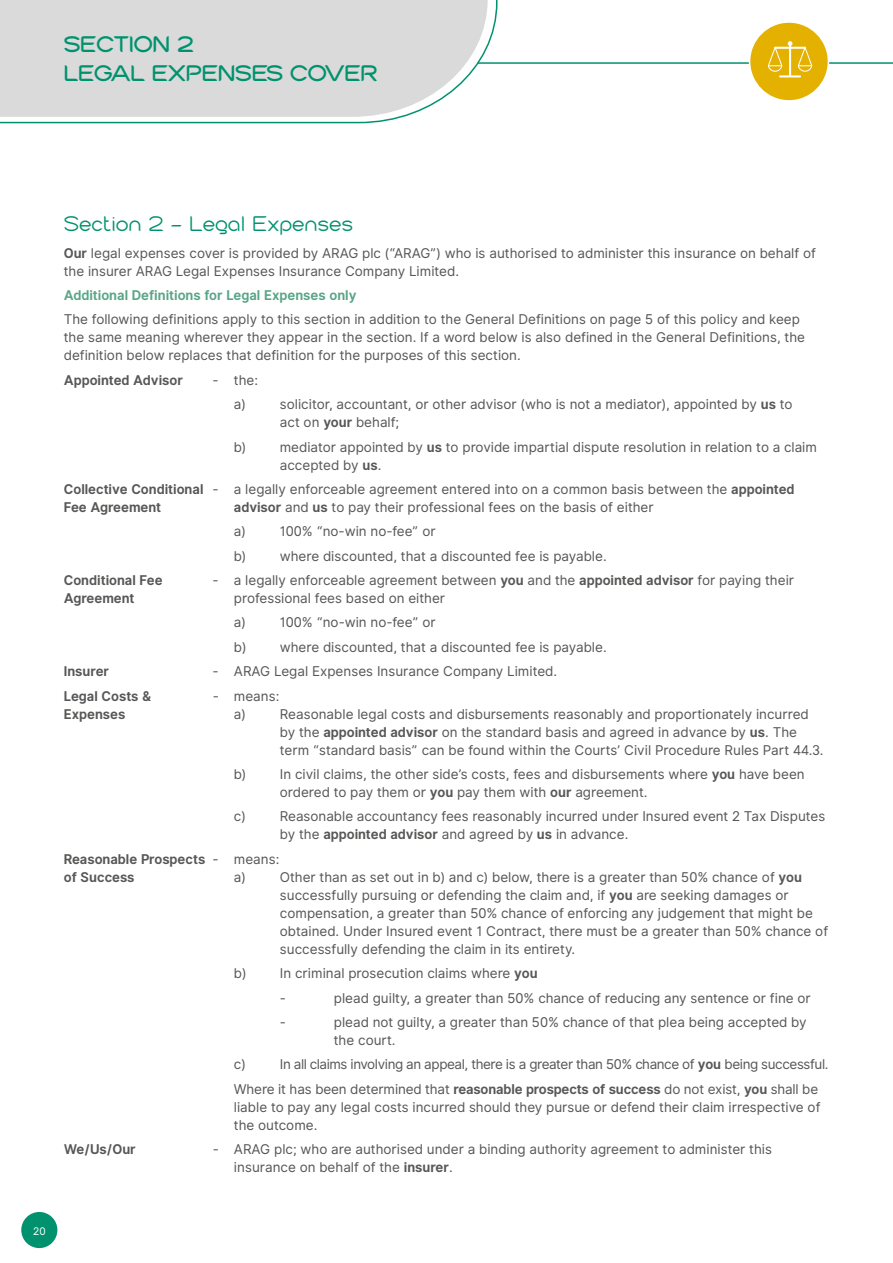
<style>
.page{position:relative;width:893px;height:1263px;background:#fff}
.page>*{position:absolute;margin:0;border:0;box-sizing:border-box;transform-origin:0 0}
.t1{font:700 24px/28.8px "Cabourg";letter-spacing:-.01em;color:#00926e}
.t2{font:22.5px "Cabourg";color:#00926e}
.t3{font:13.5px/18px "Inter UI";color:#575756}
.t4{font:13.5px/24.5px "Inter UI";letter-spacing:-.03em;color:#575756}
.t5{font:700 13.5px/18px "Inter UI";color:#575756}
.t6{font:700 13.5px "Inter UI";color:#59a588}
.t7{font:10.5px "Inter UI";color:#fff}
.s1{font-weight:700}
.s2{font-weight:400}
</style>
<div class="page">
<div style="left:21px;top:1212px;width:36px;height:36px;background:#00926e;border-radius:50%"></div>
<svg style="left:0;top:0;width:498px;height:124px;background:#dbdddc"></svg>
<hr style="left:478px;top:62px;width:415px;height:2px;background:#00926e">
<div style="left:750px;top:22px;width:78px;height:79px;background:#e4b100;border-radius:50%"></div>
<div style="left:749px;top:21px;width:80px;height:81px;border:2px solid #fff;border-radius:50%"></div>
<svg style="left:768px;top:41px;width:44px;height:36px"></svg>
<h1 class="t1" style="left:64px;top:30px;width:315px">SECTION 2<br>LEGAL EXPENSES COVER</h1>
<h2 class="t2" style="left:64px;top:213px;width:291px">Section 2 - Legal Expenses</h2>
<p class="t3" style="left:64px;top:244px;width:754px"><span class="s1">Our</span> legal expenses cover is provided by ARAG plc (“ARAG”) who is authorised to administer this insurance on behalf of the insurer ARAG Legal Expenses Insurance Company Limited.</p>
<p class="t6" style="left:64px;top:286px;width:294px">Additional Definitions for Legal Expenses only</p>
<p class="t3" style="left:64px;top:311px;width:743px">The following definitions apply to this section in addition to the General Definitions on page 5 of this policy and keep the same meaning wherever they appear in the section. If a word below is also defined in the General Definitions, the definition below replaces that definition for the purposes of this section.</p>
<p class="t5" style="left:64px;top:371px;width:121px">Appointed Advisor</p>
<p class="t3" style="left:234px;top:368px;width:26px;line-height:24.5px;text-indent:-21px">- the: a)</p>
<p class="t3" style="left:280px;top:395px;width:514px">solicitor, accountant, or other advisor (who is not a mediator), appointed by <span class="s1">us</span> to act on <span class="s1">your</span> behalf;</p>
<p class="t3" style="left:234px;top:438px;width:14px">b)</p>
<p class="t3" style="left:280px;top:438px;width:539px">mediator appointed by <span class="s1">us</span> to provide impartial dispute resolution in relation to a claim accepted by <span class="s1">us</span>.</p>
<p class="t3" style="left:64px;top:480px;width:732px"><span class="s1">Collective Conditional</span> - a legally enforceable agreement entered into on a common basis between the <span class="s1">appointed<br>Fee Agreement</span></p>
<p class="t3" style="left:234px;top:495px;width:421px;line-height:24.5px"><span class="s1">advisor</span> and <span class="s1">us</span> to pay their professional fees on the basis of either a)</p>
<p class="t3" style="left:280px;top:523px;width:157px">100% “no-win no-fee” or</p>
<p class="t3" style="left:234px;top:547px;width:14px">b)</p>
<p class="t3" style="left:280px;top:547px;width:328px">where discounted, that a discounted fee is payable.</p>
<p class="t5" style="left:64px;top:572px;width:100px">Conditional Fee</p>
<p class="t3" style="left:213px;top:571px;width:583px">- a legally enforceable agreement between <span class="s1">you</span> and the <span class="s1">appointed advisor</span> for paying their</p>
<p class="t5" style="left:64px;top:590px;width:72px">Agreement</p>
<p class="t3" style="left:234px;top:586px;width:213px;line-height:24.5px">professional fees based on either a)</p>
<p class="t3" style="left:280px;top:614px;width:157px">100% “no-win no-fee” or</p>
<p class="t3" style="left:234px;top:638px;width:14px">b)</p>
<p class="t3" style="left:280px;top:638px;width:328px">where discounted, that a discounted fee is payable.</p>
<p class="t5" style="left:64px;top:663px;width:47px">Insurer</p>
<p class="t3" style="left:213px;top:662px;width:346px">- ARAG Legal Expenses Insurance Company Limited.</p>
<p class="t5" style="left:64px;top:687px;width:89px">Legal Costs &amp;</p>
<p class="t3" style="left:213px;top:687px;width:68px">- means:</p>
<p class="t5" style="left:64px;top:705px;width:63px">Expenses</p>
<p class="t3" style="left:234px;top:705px;width:14px">a)</p>
<p class="t3" style="left:280px;top:705px;width:545px">Reasonable legal costs and disbursements reasonably and proportionately incurred by the <span class="s1">appointed advisor</span> on the standard basis and agreed in advance by <span class="s1">us</span>. The term “standard basis” can be found within the Courts’ Civil Procedure Rules Part 44.3.</p>
<p class="t3" style="left:234px;top:765px;width:14px">b)</p>
<p class="t3" style="left:280px;top:765px;width:526px">In civil claims, the other side’s costs, fees and disbursements where <span class="s1">you</span> have been ordered to pay them or <span class="s1">you</span> pay them with <span class="s1">our</span> agreement.</p>
<p class="t3" style="left:234px;top:808px;width:13px">c)</p>
<p class="t3" style="left:280px;top:808px;width:547px">Reasonable accountancy fees reasonably incurred under Insured event 2 Tax Disputes by the <span class="s1">appointed advisor</span> and agreed by <span class="s1">us</span> in advance.</p>
<p class="t5" style="left:64px;top:850px;width:217px">Reasonable Prospects <span class="s2">- means: </span>of Success</p>
<p class="t3" style="left:234px;top:868px;width:14px">a)</p>
<p class="t3" style="left:280px;top:868px;width:550px">Other than as set out in b) and c) below, there is a greater than 50% chance of <span class="s1">you </span>successfully pursuing or defending the claim and, if <span class="s1">you</span> are seeking damages or compensation, a greater than 50% chance of enforcing any judgement that might be obtained. Under Insured event 1 Contract, there must be a greater than 50% chance of successfully defending the claim in its entirety.</p>
<p class="t3" style="left:234px;top:964px;width:14px">b)</p>
<p class="t3" style="left:280px;top:961px;width:259px;line-height:24.5px">In criminal prosecution claims where <span class="s1">you </span>-</p>
<p class="t3" style="left:334px;top:989px;width:478px">plead guilty, a greater than 50% chance of reducing any sentence or fine or</p>
<p class="t3" style="left:280px;top:1013px;width:8px">-</p>
<p class="t3" style="left:334px;top:1013px;width:474px">plead not guilty, a greater than 50% chance of that plea being accepted by the court.</p>
<p class="t4" style="left:234px;top:1052px;width:596px;text-indent:46px">In all claims involving an appeal, there is a greater than 50% chance of <span class="s1">you</span> being successful.<br>Where it has been determined that <span class="s1">reasonable prospects of success</span> do not exist, <span class="s1">you</span> shall be</p>
<p class="t3" style="left:234px;top:1098px;width:588px">liable to pay any legal costs incurred should they pursue or defend their claim irrespective of the outcome.</p>
<p class="t3" style="left:234px;top:1055px;width:13px">c)</p>
<p class="t5" style="left:64px;top:1141px;width:73px">We/Us/Our</p>
<p class="t3" style="left:234px;top:1140px;width:540px;text-indent:-21px">- ARAG plc; who are authorised under a binding authority agreement to administer this insurance on behalf of the <span class="s1">insurer</span>.</p>
<p class="t7" style="left:33px;top:1224px;width:14px">20</p>
</div>
